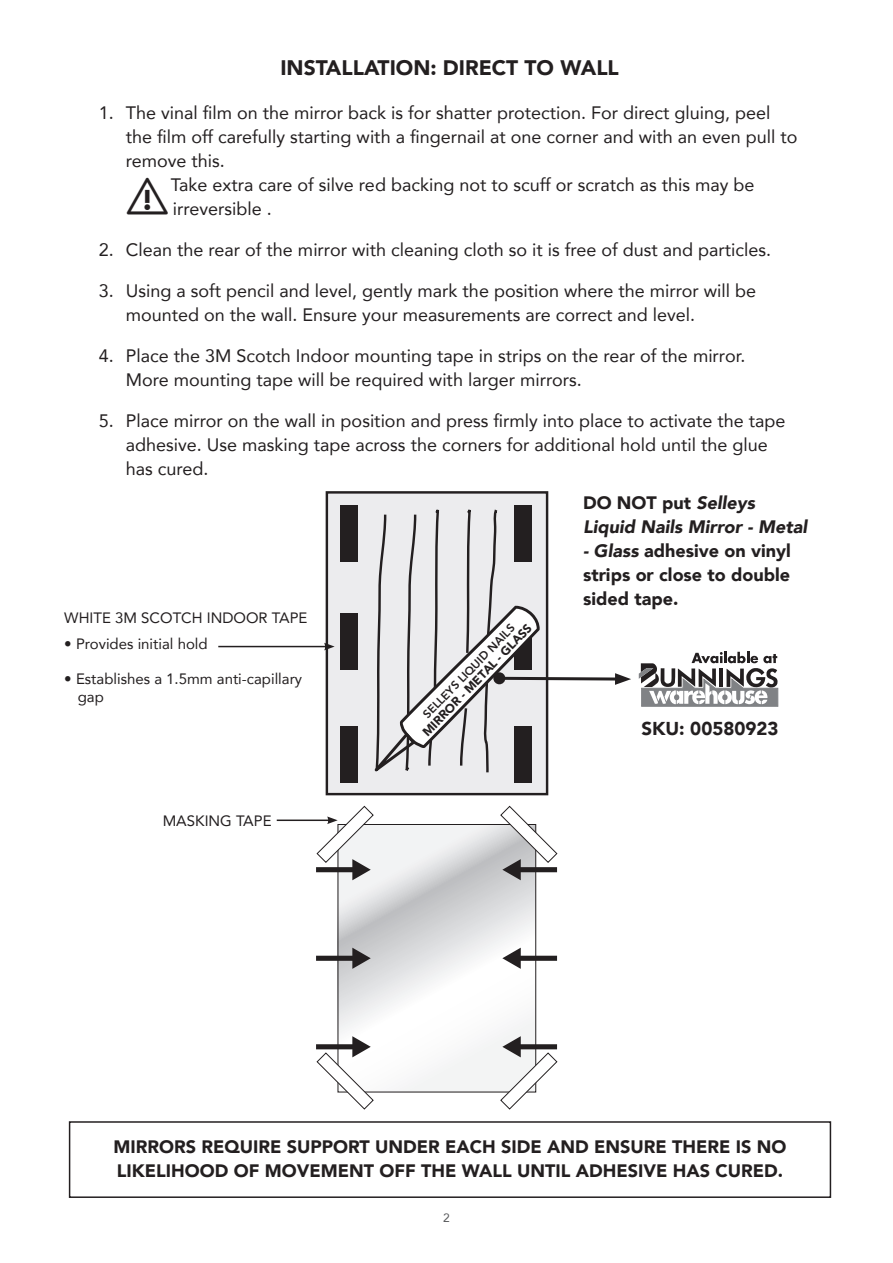
<style>
.page{position:relative;width:893px;height:1263px;background:#fff}
.page>*{position:absolute;margin:0;border:0;box-sizing:border-box;transform-origin:0 0}
.t1{font:900 21px "Avenir";color:#231f20}
.t2{font:900 18.6px "Avenir";color:#231f20}
.t3{font:18px/24px "Avenir";color:#231f20}
.t4{font:900 18px/24px "Avenir";color:#231f20}
.t5{font:italic 900 18px/24px "Avenir";color:#231f20}
.t6{font:15px/18px "Avenir";color:#231f20}
.t7{font:900 12.15px "Avenir";color:#231f20}
.t8{font:12px "Avenir";color:#57585a}
.t9{font:800 11.55px "Avenir";color:#231f20}
.s1{font-style:normal}
.s2{font-style:italic}
</style>
<div class="page">
<svg style="left:340px;top:826px;width:194px;height:264px"></svg>
<svg style="left:316px;top:948px;width:55px;height:21px"></svg>
<svg style="left:502px;top:948px;width:55px;height:21px"></svg>
<svg style="left:316px;top:1036px;width:58px;height:73px"></svg>
<svg style="left:500px;top:806px;width:57px;height:74px"></svg>
<svg style="left:500px;top:1036px;width:57px;height:73px"></svg>
<hr style="left:277px;top:819px;width:52px;height:2px;background:#231f20">
<svg style="left:316px;top:806px;width:58px;height:74px"></svg>
<div style="left:69px;top:1121px;width:762px;height:77px;border:2px solid #231f20"></div>
<div style="left:327px;top:492px;width:220px;height:302px;background:#ececee"></div>
<div style="left:326px;top:491px;width:222px;height:304px;border:2px solid #231f20"></div>
<div style="left:341px;top:506px;width:17px;height:56px;background:#231f20"></div>
<div style="left:341px;top:613px;width:17px;height:57px;background:#231f20"></div>
<div style="left:341px;top:726px;width:17px;height:56px;background:#231f20"></div>
<hr style="left:218px;top:646px;width:108px;height:1px;background:#231f20">
<svg style="left:324px;top:643px;width:11px;height:7px"></svg>
<svg style="left:639px;top:652px;width:139px;height:55px"></svg>
<svg style="left:374px;top:495px;width:257px;height:290px"></svg>
<p class="t1" style="left:280px;top:50px;width:340px">INSTALLATION: DIRECT TO WALL</p>
<p class="t3" style="left:99px;top:100px;width:673px">1. The vinal film on the mirror back is for shatter protection. For direct gluing, peel</p>
<p class="t3" style="left:126px;top:124px;width:673px">the film off carefully starting with a fingernail at one corner and with an even pull to</p>
<p class="t3" style="left:126px;top:148px;width:101px">remove this.</p>
<p class="t3" style="left:171px;top:172px;width:585px">Take extra care of silve red backing not to scuff or scratch as this may be</p>
<p class="t3" style="left:173px;top:196px;width:101px">irreversible .</p>
<p class="t3" style="left:99px;top:237px;width:674px">2. Clean the rear of the mirror with cleaning cloth so it is free of dust and particles.</p>
<p class="t3" style="left:126px;top:278px;width:632px;text-indent:-27px">3. Using a soft pencil and level, gently mark the position where the mirror will be mounted on the wall. Ensure your measurements are correct and level.</p>
<p class="t3" style="left:126px;top:343px;width:621px;text-indent:-27px">4. Place the 3M Scotch Indoor mounting tape in strips on the rear of the mirror.<br>More mounting tape will be required with larger mirrors.</p>
<p class="t3" style="left:126px;top:408px;width:661px;text-indent:-27px">5. Place mirror on the wall in position and press firmly into place to activate the tape adhesive. Use masking tape across the corners for additional hold until the glue has cured.</p>
<p class="t6" style="left:64px;top:608px;width:245px">WHITE 3M SCOTCH INDOOR TAPE</p>
<p class="t6" style="left:64px;top:634px;width:145px">• Provides initial hold</p>
<p class="t6" style="left:78px;top:669px;width:226px;text-indent:-14px">• Establishes a 1.5mm anti-capillary gap</p>
<p class="t6" style="left:163px;top:811px;width:110px">MASKING TAPE</p>
<p class="t7" style="left:417px;top:727px;width:152px;rotate:-46deg">MIRROR - METAL - GLASS</p>
<p class="t9" style="left:419px;top:710px;width:127px;rotate:-46deg">SELLEYS LIQUID NAILS</p>
<p class="t5" style="left:583px;top:491px;width:226px"><span class="s1">DO NOT put</span> Selleys<br>Liquid Nails Mirror - Metal</p>
<p class="t4" style="left:583px;top:538px;width:209px;text-align:justify"><span class="s2">- Glass</span> adhesive on vinyl strips or close to double sided tape.</p>
<p class="t2" style="left:641px;top:713px;width:139px">SKU: 00580923</p>
<p class="t4" style="left:114px;top:1134px;width:674px">MIRRORS REQUIRE SUPPORT UNDER EACH SIDE AND ENSURE THERE IS NO<br>LIKELIHOOD OF MOVEMENT OFF THE WALL UNTIL ADHESIVE HAS CURED.</p>
<p class="t8" style="left:443px;top:1208px;width:8px">2</p>
</div>
